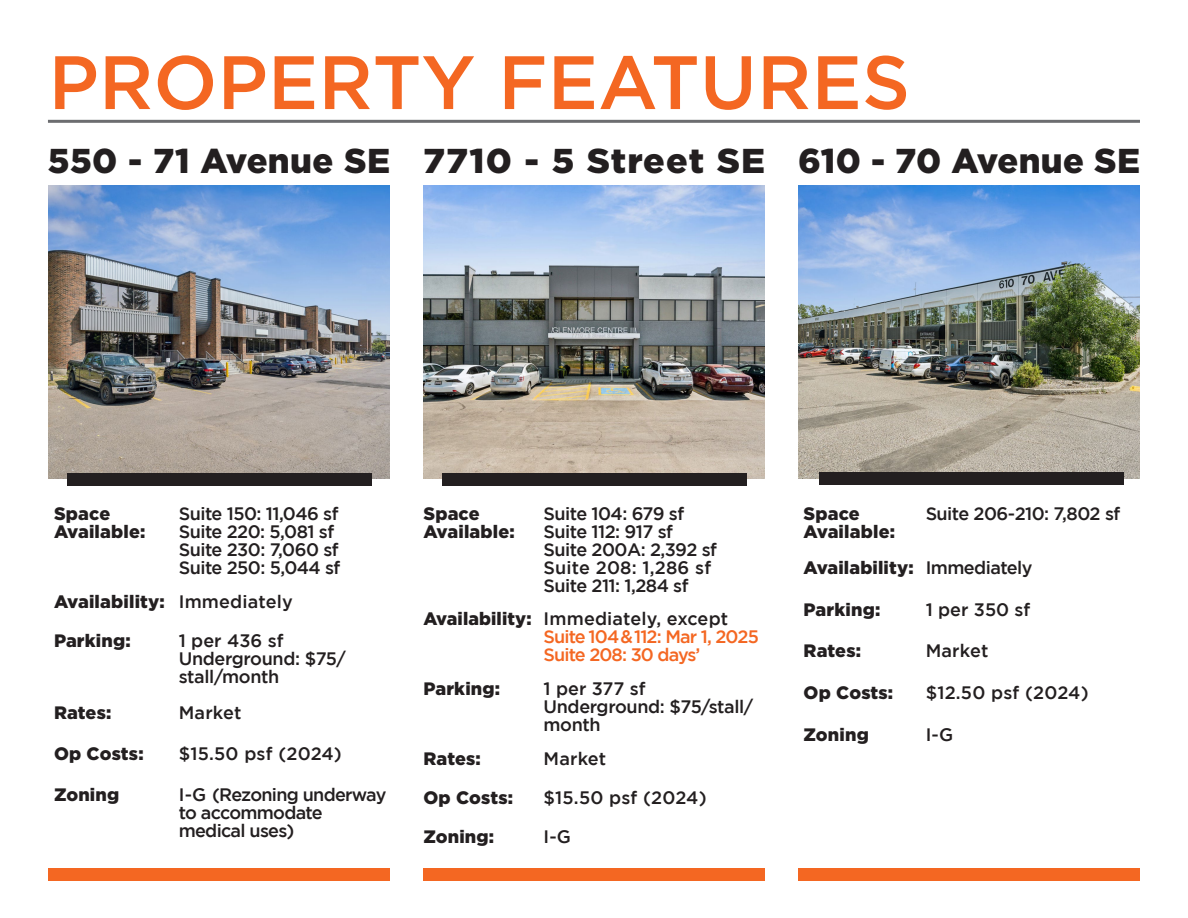
<style>
.page{position:relative;width:1188px;height:918px;background:#fff}
.page>*{position:absolute;margin:0;border:0;box-sizing:border-box;transform-origin:0 0}
.t1{font:500 75.45px "Gotham";color:#f46722}
.t2{font:900 34.5px "Gotham";letter-spacing:.01em;color:#231f20}
.t3{font:900 34.5px "Gotham";letter-spacing:.03em;color:#231f20;scale:1.04 1}
.t4{font:500 18px/18px "Gotham";letter-spacing:-.03em;color:#231f20}
.t5{font:900 18px/18px "Gotham";letter-spacing:.01em;color:#231f20}
.t6{font:500 18px "Gotham";letter-spacing:.01em;color:#231f20}
.t7{font:500 18px/18px "Gotham";letter-spacing:-.02em;color:#f46722}
.t8{font:500 18px "Gotham";letter-spacing:-.05em;color:#f46722}
.s1{color:#231f20}
</style>
<div class="page">
<div style="left:48px;top:868px;width:342px;height:12px;background:#f46722"></div>
<hr style="left:48px;top:120px;width:1092px;height:3px;background:#6c6d70">
<div style="left:423px;top:868px;width:342px;height:12px;background:#f46722"></div>
<div style="left:798px;top:868px;width:342px;height:12px;background:#f46722"></div>
<img style="left:48px;top:185px;width:342px;height:294px">
<img style="left:423px;top:185px;width:342px;height:294px">
<img style="left:798px;top:185px;width:342px;height:294px">
<div style="left:67px;top:473px;width:305px;height:13px;background:#231f20"></div>
<div style="left:442px;top:473px;width:305px;height:13px;background:#231f20"></div>
<div style="left:820px;top:472px;width:304px;height:13px;background:#231f20"></div>
<p class="t1" style="left:48px;top:39px;width:863px">PROPERTY FEATURES</p>
<p class="t2" style="left:48px;top:141px;width:344px">550 - 71 Avenue SE</p>
<p class="t3" style="left:423px;top:141px;width:330px">7710 - 5 Street SE</p>
<p class="t2" style="left:798px;top:141px;width:344px">610 - 70 Avenue SE</p>
<p class="t5" style="left:54px;top:504px;width:93px">Space<br>Available:</p>
<p class="t4" style="left:179px;top:504px;width:161px">Suite 150: 11,046 sf</p>
<p class="t4" style="left:179px;top:522px;width:157px">Suite 220: 5,081 sf</p>
<p class="t4" style="left:179px;top:540px;width:161px">Suite 230: 7,060 sf</p>
<p class="t4" style="left:179px;top:558px;width:163px">Suite 250: 5,044 sf</p>
<p class="t5" style="left:54px;top:592px;width:112px">Availability:</p>
<p class="t6" style="left:179px;top:591px;width:116px">Immediately</p>
<p class="t5" style="left:54px;top:631px;width:78px">Parking:</p>
<p class="t4" style="left:179px;top:631px;width:106px">1 per 436 sf</p>
<p class="t4" style="left:179px;top:649px;width:169px">Underground: $75/ stall/month</p>
<p class="t5" style="left:54px;top:703px;width:59px">Rates:</p>
<p class="t4" style="left:179px;top:703px;width:64px">Market</p>
<p class="t5" style="left:54px;top:744px;width:91px">Op Costs:</p>
<p class="t6" style="left:179px;top:743px;width:165px">$15.50 psf (2024)</p>
<p class="t5" style="left:54px;top:785px;width:67px">Zoning</p>
<p class="t4" style="left:179px;top:785px;width:209px">I-G (Rezoning underway to accommodate medical uses)</p>
<p class="t5" style="left:423px;top:504px;width:93px">Space<br>Available:</p>
<p class="t4" style="left:544px;top:504px;width:142px">Suite 104: 679 sf</p>
<p class="t4" style="left:544px;top:522px;width:131px">Suite 112: 917 sf</p>
<p class="t4" style="left:544px;top:540px;width:175px">Suite 200A: 2,392 sf</p>
<p class="t6" style="left:544px;top:557px;width:169px">Suite 208: 1,286 sf</p>
<p class="t4" style="left:544px;top:576px;width:146px">Suite 211: 1,284 sf</p>
<p class="t5" style="left:423px;top:609px;width:110px">Availability:</p>
<p class="t7" style="left:544px;top:609px;width:217px"><span class="s1">Immediately, except<br></span>Suite 104 &amp; 112: Mar 1, 2025</p>
<p class="t8" style="left:544px;top:644px;width:158px">Suite 208: 30 days’</p>
<p class="t5" style="left:423px;top:679px;width:78px">Parking:</p>
<p class="t4" style="left:544px;top:679px;width:104px">1 per 377 sf</p>
<p class="t4" style="left:544px;top:697px;width:211px">Underground: $75/stall/ month</p>
<p class="t5" style="left:423px;top:750px;width:59px">Rates:</p>
<p class="t4" style="left:544px;top:750px;width:64px">Market</p>
<p class="t5" style="left:423px;top:788px;width:91px">Op Costs:</p>
<p class="t6" style="left:544px;top:788px;width:165px">$15.50 psf (2024)</p>
<p class="t5" style="left:423px;top:827px;width:72px">Zoning:</p>
<p class="t4" style="left:544px;top:827px;width:29px">I-G</p>
<p class="t5" style="left:804px;top:504px;width:93px">Space<br>Available:</p>
<p class="t4" style="left:926px;top:504px;width:196px">Suite 206-210: 7,802 sf</p>
<p class="t5" style="left:804px;top:558px;width:112px">Availability:</p>
<p class="t4" style="left:926px;top:558px;width:108px">Immediately</p>
<p class="t5" style="left:804px;top:600px;width:78px">Parking:</p>
<p class="t4" style="left:926px;top:600px;width:106px">1 per 350 sf</p>
<p class="t5" style="left:804px;top:641px;width:59px">Rates:</p>
<p class="t4" style="left:926px;top:641px;width:64px">Market</p>
<p class="t5" style="left:804px;top:683px;width:91px">Op Costs:</p>
<p class="t6" style="left:926px;top:682px;width:164px">$12.50 psf (2024)</p>
<p class="t5" style="left:804px;top:726px;width:67px">Zoning</p>
<p class="t4" style="left:926px;top:726px;width:29px">I-G</p>
</div>
